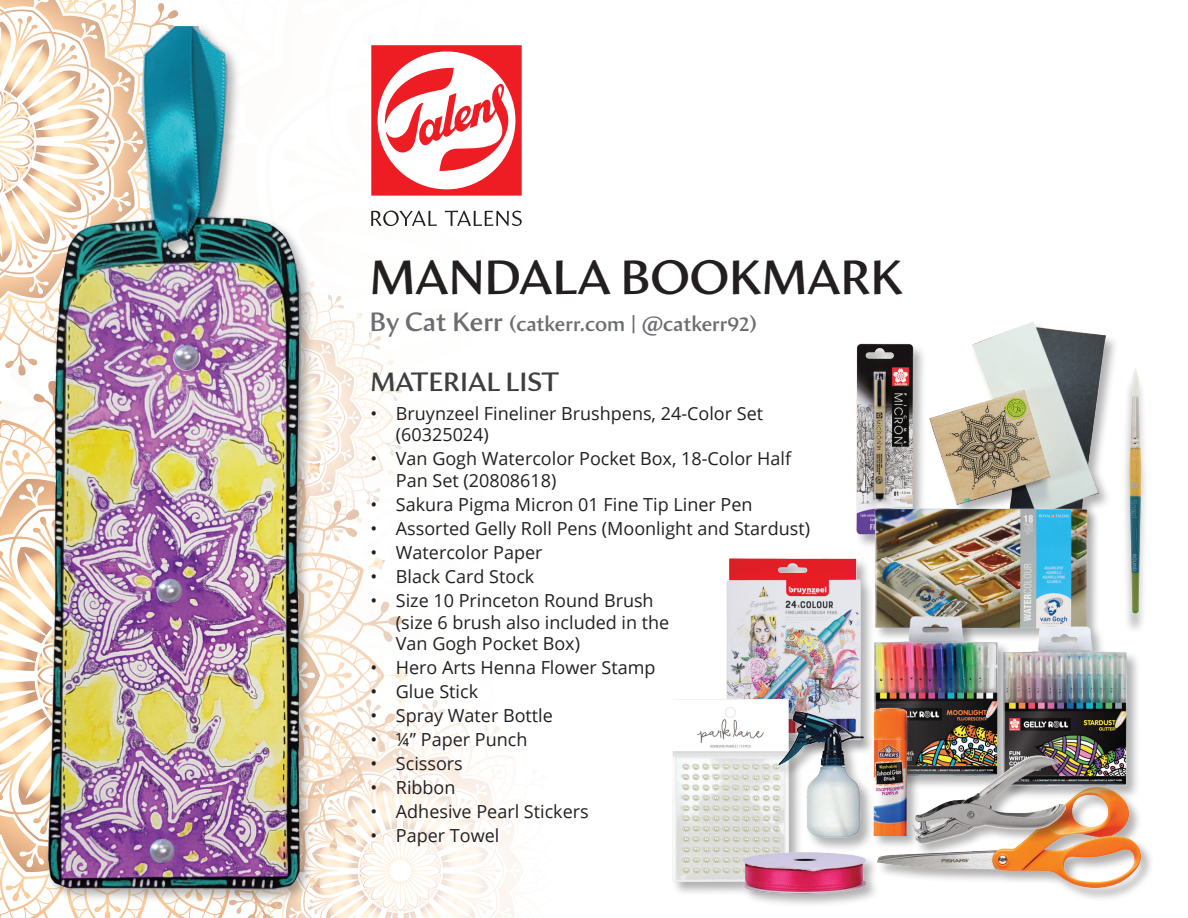
<style>
.page{position:relative;width:1188px;height:918px;background:#fff}
.page>*{position:absolute;margin:0;border:0;box-sizing:border-box;transform-origin:0 0}
.t1{font:600 49.05px "Amira";color:#231f20}
.t2{font:600 27px "Amira";color:#3e3e3f}
.t3{font:600 21px "Amira";color:#6c6d70}
.t4{font:18px/21.6px "Open Sans";color:#231f20}
.s1{font-size:27.15px}
</style>
<div class="page">
<div style="left:877px;top:787px;width:278px;height:114px;background:#231f20;opacity:.35"></div>
<img style="left:1007px;top:800px;width:134px;height:87px">
<img style="left:0;top:0;width:1007px;height:918px">
<svg style="left:371px;top:211px;width:66px;height:15px"></svg>
<svg style="left:445px;top:211px;width:77px;height:15px"></svg>
<svg style="left:371px;top:45px;width:151px;height:151px"></svg>
<div style="left:564px;top:44px;width:139px;height:152px;background:#fff"></div>
<div style="left:929px;top:321px;width:190px;height:218px;background:#231f20;opacity:.35"></div>
<img style="left:929px;top:321px;width:176px;height:203px">
<div style="left:725px;top:557px;width:150px;height:199px;background:#231f20;opacity:.35"></div>
<img style="left:726px;top:559px;width:135px;height:151px">
<div style="left:44px;top:22px;width:272px;height:883px;background:#231f20;opacity:.35"></div>
<img style="left:60px;top:26px;width:113px;height:266px">
<div style="left:874px;top:507px;width:227px;height:135px;background:#231f20;opacity:.35"></div>
<img style="left:873px;top:505px;width:218px;height:117px">
<div style="left:1002px;top:626px;width:139px;height:174px;background:#231f20;opacity:.35"></div>
<img style="left:1013px;top:622px;width:119px;height:168px">
<div style="left:873px;top:616px;width:140px;height:174px;background:#231f20;opacity:.35"></div>
<img style="left:868px;top:612px;width:135px;height:143px">
<div style="left:872px;top:707px;width:49px;height:143px;background:#231f20;opacity:.35"></div>
<img style="left:872px;top:704px;width:36px;height:132px">
<div style="left:1121px;top:375px;width:28px;height:259px;background:#231f20;opacity:.35"></div>
<img style="left:1129px;top:368px;width:13px;height:246px">
<div style="left:671px;top:698px;width:133px;height:198px;background:#231f20;opacity:.35"></div>
<img style="left:672px;top:699px;width:117px;height:182px">
<div style="left:778px;top:710px;width:100px;height:142px;background:#231f20;opacity:.35"></div>
<img style="left:779px;top:711px;width:85px;height:127px">
<div style="left:743px;top:851px;width:137px;height:57px;background:#231f20;opacity:.35"></div>
<img style="left:744px;top:853px;width:122px;height:40px">
<div style="left:912px;top:755px;width:167px;height:103px;background:#231f20;opacity:.35"></div>
<img style="left:912px;top:755px;width:153px;height:88px">
<h1 class="t1" style="left:370px;top:251px;width:535px">MANDALA BOOKMARK</h1>
<p class="t3" style="left:370px;top:313px;width:388px"><span class="s1">By Cat Kerr</span> (catkerr.com | @catkerr92)</p>
<h2 class="t2" style="left:370px;top:367px;width:191px">MATERIAL LIST</h2>
<p class="t4" style="left:396px;top:402px;width:369px;text-indent:-26px">• Bruynzeel Fineliner Brushpens, 24-Color Set (60325024)</p>
<p class="t4" style="left:396px;top:448px;width:397px;text-indent:-26px">• Van Gogh Watercolor Pocket Box, 18-Color Half<br>Pan Set (20808618)</p>
<p class="t4" style="left:370px;top:493px;width:384px">• Sakura Pigma Micron 01 Fine Tip Liner Pen</p>
<p class="t4" style="left:370px;top:517px;width:441px">• Assorted Gelly Roll Pens (Moonlight and Stardust)</p>
<p class="t4" style="left:370px;top:541px;width:174px">• Watercolor Paper</p>
<p class="t4" style="left:370px;top:565px;width:165px">• Black Card Stock</p>
<p class="t4" style="left:396px;top:589px;width:275px;text-indent:-26px">• Size 10 Princeton Round Brush (size 6 brush also included in the<br>Van Gogh Pocket Box)</p>
<p class="t4" style="left:370px;top:656px;width:287px">• Hero Arts Henna Flower Stamp</p>
<p class="t4" style="left:370px;top:680px;width:109px">• Glue Stick</p>
<p class="t4" style="left:370px;top:704px;width:184px">• Spray Water Bottle</p>
<p class="t4" style="left:370px;top:728px;width:159px">• ¼” Paper Punch</p>
<p class="t4" style="left:370px;top:752px;width:94px">• Scissors</p>
<p class="t4" style="left:370px;top:776px;width:87px">• Ribbon</p>
<p class="t4" style="left:370px;top:800px;width:220px">• Adhesive Pearl Stickers</p>
<p class="t4" style="left:370px;top:824px;width:130px">• Paper Towel</p>
</div>
